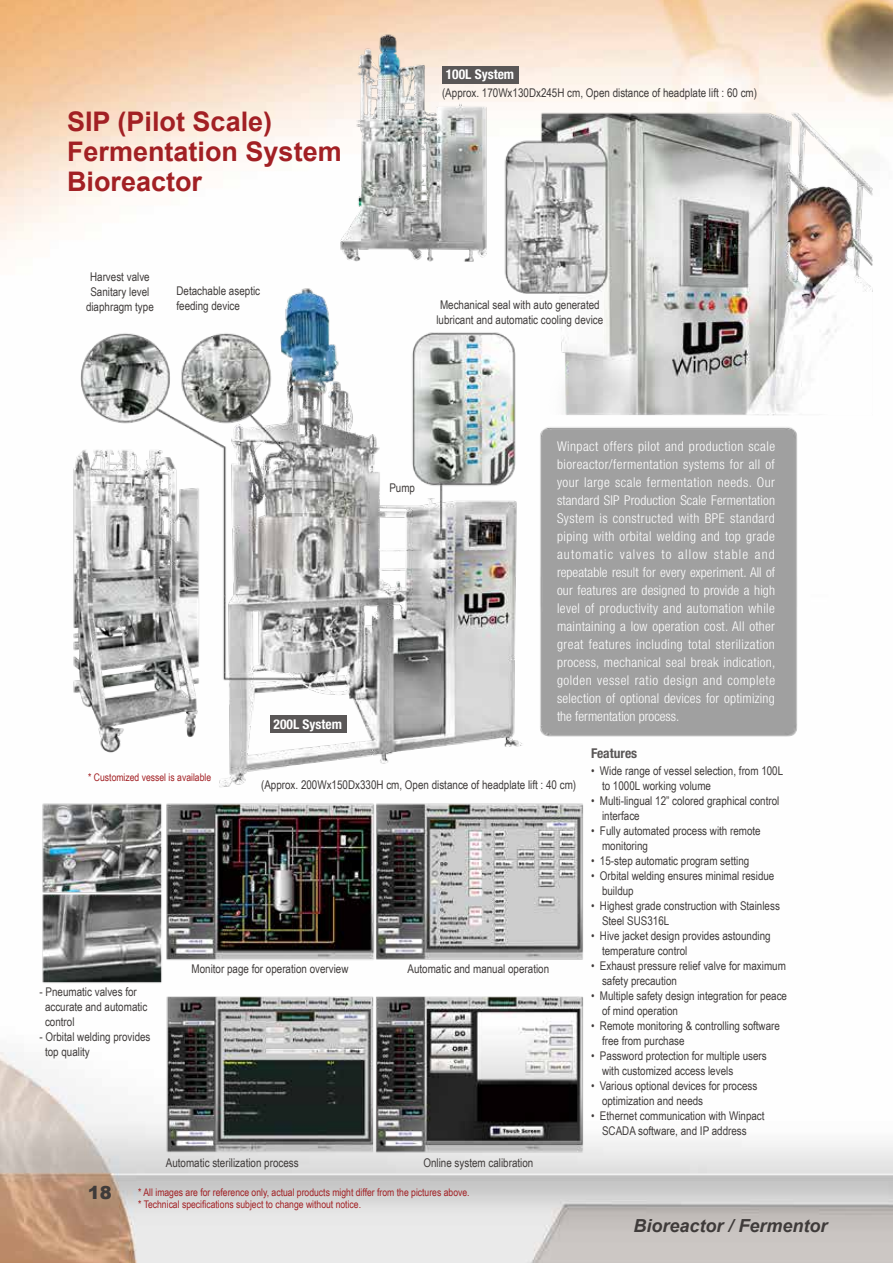
<style>
.page{position:relative;width:893px;height:1263px;background:#fff}
.page>*{position:absolute;margin:0;border:0;box-sizing:border-box;transform-origin:0 0}
.t1{font:700 27px/30px "Arial";color:#a22024}
.t2{font:italic 700 18px "Arial";color:#3f3b3a}
.t3{font:900 18px "Arial";color:#3f3b3a}
.t4{font:300 condensed 13.5px/18px "Helvetica Neue LT Pro";letter-spacing:.02em;color:#fff;text-align:justify}
.t5{font:700 condensed 13.5px "Helvetica Neue LT Pro";color:#fff}
.t6{font:700 condensed 13.5px "Helvetica Neue LT Pro";color:#5a5757}
.t7{font:12px/15px "Arial Narrow";color:#3f3b3a}
.t8{font:10.5px/12px "Arial Narrow";color:#a22024}
</style>
<div class="page">
<img style="left:0;top:0;width:893px;height:1263px">
<div style="left:270px;top:715px;width:76px;height:18px;background:#5a5757"></div>
<div style="left:442px;top:66px;width:76px;height:17px;background:#5a5757"></div>
<p class="t5" style="left:446px;top:67px;width:70px">100L System</p>
<h1 class="t1" style="left:67px;top:107px;width:276px">SIP (Pilot Scale)<br>Fermentation System<br>Bioreactor</h1>
<p class="t7" style="left:86px;top:269px;width:69px;text-align:center">Harvest valve<br>Sanitary level diaphragm type</p>
<p class="t7" style="left:176px;top:283px;width:85px">Detachable aseptic feeding device</p>
<p class="t7" style="left:442px;top:85px;width:317px">(Approx. 170Wx130Dx245H cm, Open distance of headplate lift : 60 cm)</p>
<p class="t7" style="left:436px;top:297px;width:168px">Mechanical seal with auto generated lubricant and automatic cooling device</p>
<p class="t4" style="left:557px;top:437px;width:220px">Winpact offers pilot and production scale bioreactor/fermentation systems for all of your large scale fermentation needs. Our standard SIP Production Scale Fermentation System is constructed with BPE standard piping with orbital welding and top grade automatic valves to allow stable and repeatable result for every experiment. All of our features are designed to provide a high level of productivity and automation while maintaining a low operation cost. All other great features including total sterilization process, mechanical seal break indication, golden vessel ratio design and complete selection of optional devices for optimizing the fermentation process.</p>
<p class="t6" style="left:591px;top:745px;width:48px">Features</p>
<p class="t7" style="left:602px;top:762px;width:183px;text-indent:-11px">• Wide range of vessel selection, from 100L to 1000L working volume</p>
<p class="t7" style="left:602px;top:792px;width:179px;text-indent:-11px">• Multi-lingual 12” colored graphical control interface</p>
<p class="t7" style="left:602px;top:822px;width:160px;text-indent:-11px">• Fully automated process with remote monitoring</p>
<p class="t7" style="left:591px;top:852px;width:160px">• 15-step automatic program setting</p>
<p class="t7" style="left:602px;top:867px;width:174px;text-indent:-11px">• Orbital welding ensures minimal residue buildup</p>
<p class="t7" style="left:602px;top:897px;width:179px;text-indent:-11px">• Highest grade construction with Stainless<br>Steel SUS316L</p>
<p class="t7" style="left:602px;top:927px;width:170px;text-indent:-11px">• Hive jacket design provides astounding temperature control</p>
<p class="t7" style="left:602px;top:957px;width:185px;text-indent:-11px">• Exhaust pressure relief valve for maximum safety precaution</p>
<p class="t7" style="left:602px;top:987px;width:187px;text-indent:-11px">• Multiple safety design integration for peace of mind operation</p>
<p class="t7" style="left:602px;top:1017px;width:179px;text-indent:-11px">• Remote monitoring &amp; controlling software free from purchase</p>
<p class="t7" style="left:602px;top:1047px;width:166px;text-indent:-11px">• Password protection for multiple users with customized access levels</p>
<p class="t7" style="left:602px;top:1077px;width:157px;text-indent:-11px">• Various optional devices for process optimization and needs</p>
<p class="t7" style="left:591px;top:1107px;width:175px;text-align:center">• Ethernet communication with Winpact<br>SCADA software, and IP address</p>
<p class="t7" style="left:389px;top:480px;width:27px">Pump</p>
<p class="t5" style="left:274px;top:716px;width:70px">200L System</p>
<p class="t8" style="left:88px;top:771px;width:124px">* Customized vessel is available</p>
<p class="t7" style="left:261px;top:776px;width:317px">(Approx. 200Wx150Dx330H cm, Open distance of headplate lift : 40 cm)</p>
<p class="t7" style="left:192px;top:961px;width:158px">Monitor page for operation overview</p>
<p class="t7" style="left:407px;top:961px;width:143px">Automatic and manual operation</p>
<p class="t7" style="left:45px;top:984px;width:104px;text-indent:-5px">- Pneumatic valves for accurate and automatic control</p>
<p class="t7" style="left:45px;top:1029px;width:107px;text-indent:-5px">- Orbital welding provides top quality</p>
<p class="t7" style="left:166px;top:1155px;width:134px">Automatic sterilization process</p>
<p class="t7" style="left:423px;top:1155px;width:111px">Online system calibration</p>
<h2 class="t3" style="left:88px;top:1180px;width:26px">18</h2>
<p class="t8" style="left:138px;top:1186px;width:333px">* All images are for reference only, actual products might differ from the pictures above. * Technical specifications subject to change without notice.</p>
<h2 class="t2" style="left:633px;top:1213px;width:196px">Bioreactor / Fermentor</h2>
</div>
